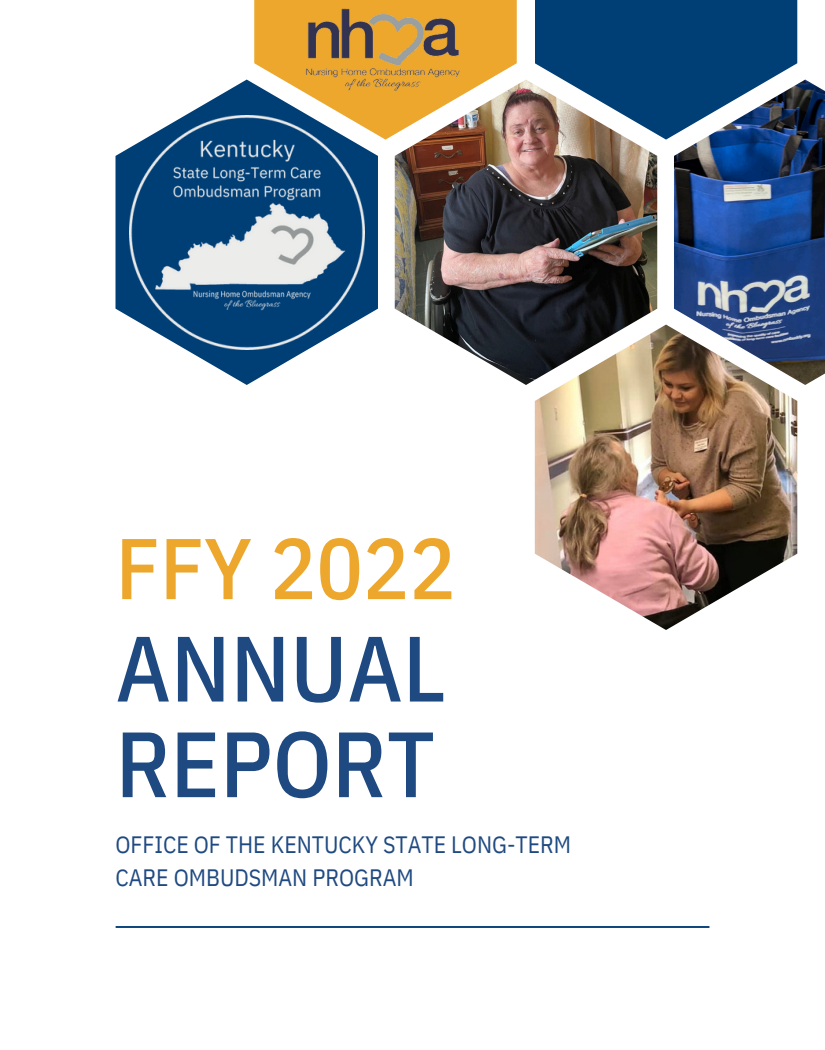
<style>
.page{position:relative;width:825px;height:1050px;background:#fff}
.page>*{position:absolute;margin:0;border:0;box-sizing:border-box;transform-origin:0 0}
.t1{font:500 92.62px/95.6px "IBM Plex Sans Cond";color:#1f4a81}
.t2{font:500 86px "IBM Plex Sans Cond";color:#eca72c}
.t3{font:23.75px/32.8px "IBM Plex Sans Cond";color:#1f4a81}
</style>
<div class="page">
<img style="left:535px;top:325px;width:262px;height:305px">
<img style="left:395px;top:80px;width:262px;height:305px">
<img style="left:674px;top:80px;width:151px;height:305px">
<img style="left:254px;top:0;width:263px;height:140px">
<svg style="left:535px;top:0;width:262px;height:140px;background:#2f5c86"></svg>
<hr style="left:116px;top:926px;width:593px;height:2px;background:#003e76">
<svg style="left:116px;top:80px;width:262px;height:305px"></svg>
<img style="left:130px;top:115px;width:234px;height:235px">
<img style="left:278px;top:0;width:215px;height:111px">
<h1 class="t2" style="left:116px;top:511px;width:342px">FFY 2022</h1>
<p class="t1" style="left:116px;top:619px;width:332px">ANNUAL<br>REPORT</p>
<h1 class="t3" style="left:116px;top:828px;width:457px">OFFICE OF THE KENTUCKY STATE LONG-TERM<br>CARE OMBUDSMAN PROGRAM</h1>
</div>
